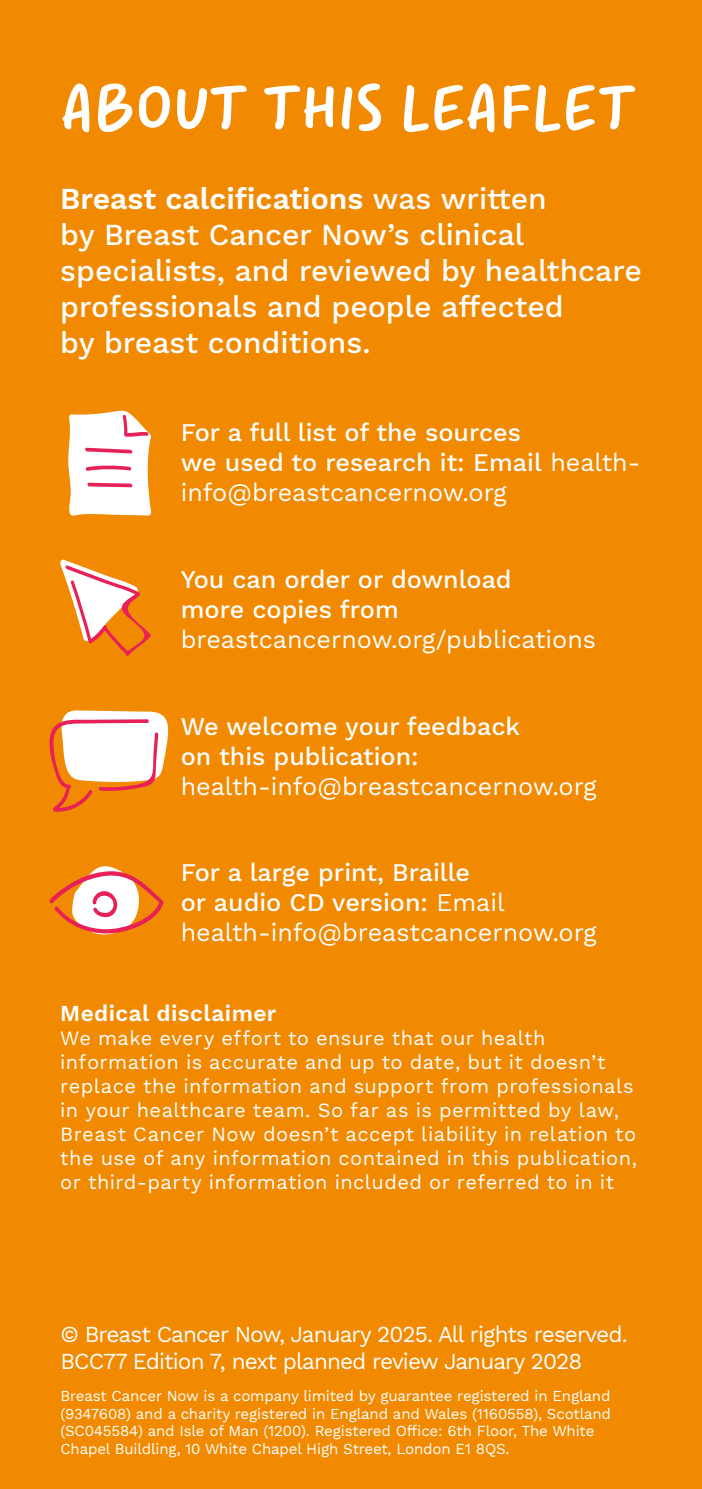
<style>
.page{position:relative;width:702px;height:1489px;background:#fff}
.page>*{position:absolute;margin:0;border:0;box-sizing:border-box;transform-origin:0 0}
.t1{font:65px "Erika UC";color:#fff}
.t2{font:500 30px/36px "Work Sans";color:#fff}
.t3{font:500 25px/30px "Work Sans";color:#fff}
.t4{font:25px "Work Sans";color:#fff}
.t5{font:22.5px/27px "Work Sans";letter-spacing:-.04em;color:#fff}
.t6{font:600 22.5px "Work Sans";letter-spacing:.02em;color:#fff}
.t7{font:20px/24px "Work Sans";letter-spacing:.02em;color:#fff}
.t8{font:15px/17.5px "Work Sans";letter-spacing:-.01em;color:#fff}
.s1{font-weight:600}
.s2{font-weight:400}
</style>
<div class="page">
<div style="left:0;top:0;width:702px;height:1488px;background:#f18a00"></div>
<svg style="left:68px;top:410px;width:84px;height:106px;background:#fbe1d5"></svg>
<svg style="left:60px;top:559px;width:91px;height:97px"></svg>
<svg style="left:49px;top:710px;width:119px;height:102px"></svg>
<svg style="left:49px;top:866px;width:115px;height:69px"></svg>
<h1 class="t1" style="left:60px;top:64px;width:577px">ABOUT THIS LEAFLET</h1>
<h2 class="t2" style="left:60px;top:182px;width:583px"><span class="s1">Breast calcifications</span> was written<br>by Breast Cancer Now’s clinical specialists, and reviewed by healthcare professionals and people affected<br>by breast conditions.</h2>
<p class="t3" style="left:181px;top:418px;width:461px">For a full list of the sources<br>we used to research it: Email <span class="s2">health&shy;info@breastcancernow.org</span></p>
<p class="t3" style="left:181px;top:565px;width:332px">You can order or download more copies from</p>
<p class="t4" style="left:181px;top:624px;width:417px">breastcancernow.org/publications</p>
<p class="t3" style="left:181px;top:712px;width:341px">We welcome your feedback on this publication:</p>
<p class="t4" style="left:181px;top:771px;width:417px">health-info@breastcancernow.org</p>
<p class="t3" style="left:181px;top:859px;width:417px">For a large print, Braille<br>or audio CD version: <span class="s2">Email health-info@breastcancernow.org</span></p>
<p class="t6" style="left:60px;top:1000px;width:218px">Medical disclaimer</p>
<p class="t7" style="left:60px;top:1027px;width:578px">We make every effort to ensure that our health information is accurate and up to date, but it doesn’t replace the information and support from professionals in your healthcare team. So far as is permitted by law, Breast Cancer Now doesn’t accept liability in relation to the use of any information contained in this publication, or third-party information included or referred to in it</p>
<p class="t5" style="left:60px;top:1321px;width:568px">© Breast Cancer Now, January 2025. All rights reserved.<br>BCC77 Edition 7, next planned review January 2028</p>
<p class="t8" style="left:60px;top:1387px;width:552px">Breast Cancer Now is a company limited by guarantee registered in England (9347608) and a charity registered in England and Wales (1160558), Scotland (SC045584) and Isle of Man (1200). Registered Office: 6th Floor, The White Chapel Buildling, 10 White Chapel High Street, London E1 8QS.</p>
</div>
